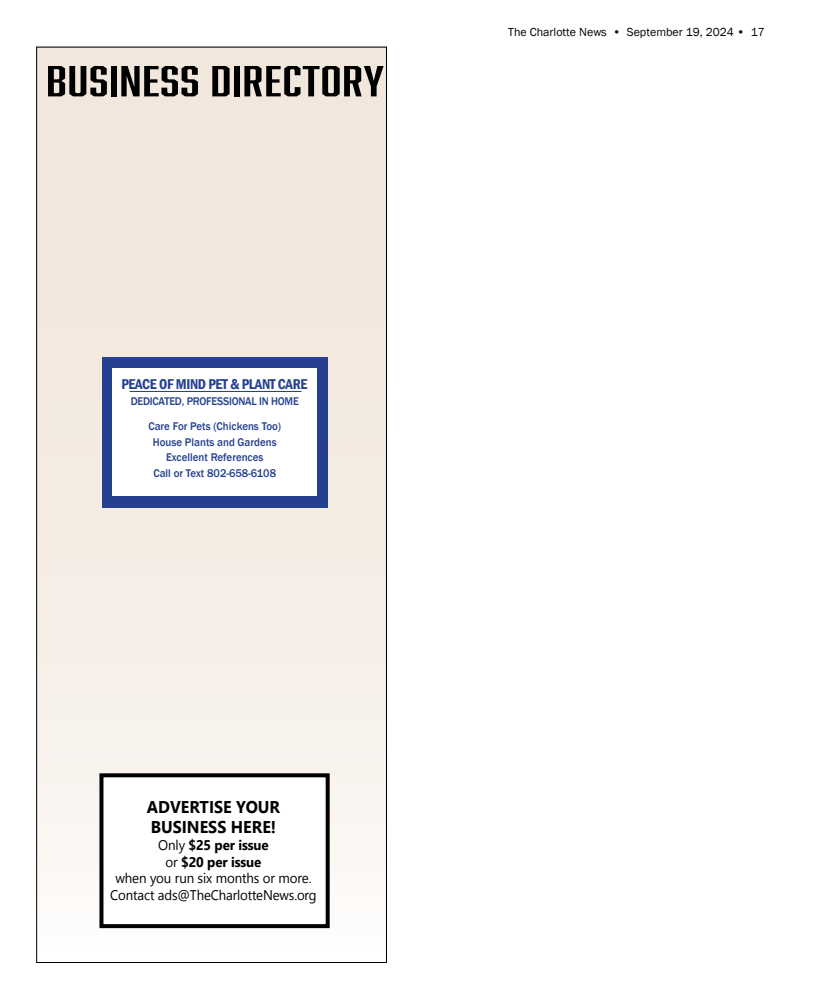
<style>
.page{position:relative;width:819px;height:990px;background:#fff}
.page>*{position:absolute;margin:0;border:0;box-sizing:border-box;transform-origin:0 0}
.t1{font:40px "Abolition";letter-spacing:.01em;color:#000;scale:1.51 1}
.t2{font:700 17px/20.4px "Nirmala UI";color:#000;scale:.95 1}
.t3{font:600 condensed 14.6px "Franklin Gothic";letter-spacing:-.02em;color:#25408f}
.t4{font:14px/16.8px "Nirmala UI";letter-spacing:-.01em;color:#000;text-align:center;scale:.95 1}
.t5{font:12px "Franklin Gothic";color:#000}
.t6{font:500 11.5px/15.7px "Franklin Gothic";color:#25408f;text-align:center;scale:.95 1}
.t7{font:500 11.5px/25.1px "Franklin Gothic";letter-spacing:-.02em;color:#25408f;text-align:center;scale:.94 1}
.s1{font-weight:700}
</style>
<div class="page">
<div style="left:36px;top:47px;width:351px;height:915px;background:linear-gradient(to bottom,#efe3d6,#fbf8f5)"></div>
<div style="left:102px;top:357px;width:225px;height:150px;background:#25408f"></div>
<div style="left:112px;top:368px;width:205px;height:128px;background:#fff"></div>
<hr style="left:130px;top:391px;width:172px;height:1px;background:#25408f">
<div style="left:101px;top:775px;width:227px;height:151px;background:#fff"></div>
<div style="left:99px;top:773px;width:231px;height:155px;border:4px solid #000"></div>
<h1 class="t1" style="left:46px;top:58px;width:225px">BUSINESS DIRECTORY</h1>
<p class="t3" style="left:121px;top:375px;width:188px">PEACE OF MIND PET &amp; PLANT CARE</p>
<p class="t7" style="left:131px;top:389px;width:180px">DEDICATED, PROFESSIONAL IN HOME<br>Care For Pets (Chickens Too)</p>
<p class="t6" style="left:153px;top:434px;width:132px">House Plants and Gardens<br>Excellent References<br>Call or Text 802-658-6108</p>
<p class="t5" style="left:508px;top:25px;width:258px">The Charlotte News • September 19, 2024 • 17</p>
<p class="t2" style="left:147px;top:796px;width:142px">ADVERTISE YOUR<br>BUSINESS HERE!</p>
<p class="t4" style="left:110px;top:836px;width:219px">Only <span class="s1">$25 per issue<br></span>or <span class="s1">$20 per issue<br></span>when you run six months or more.<br>Contact ads@TheCharlotteNews.org</p>
</div>
